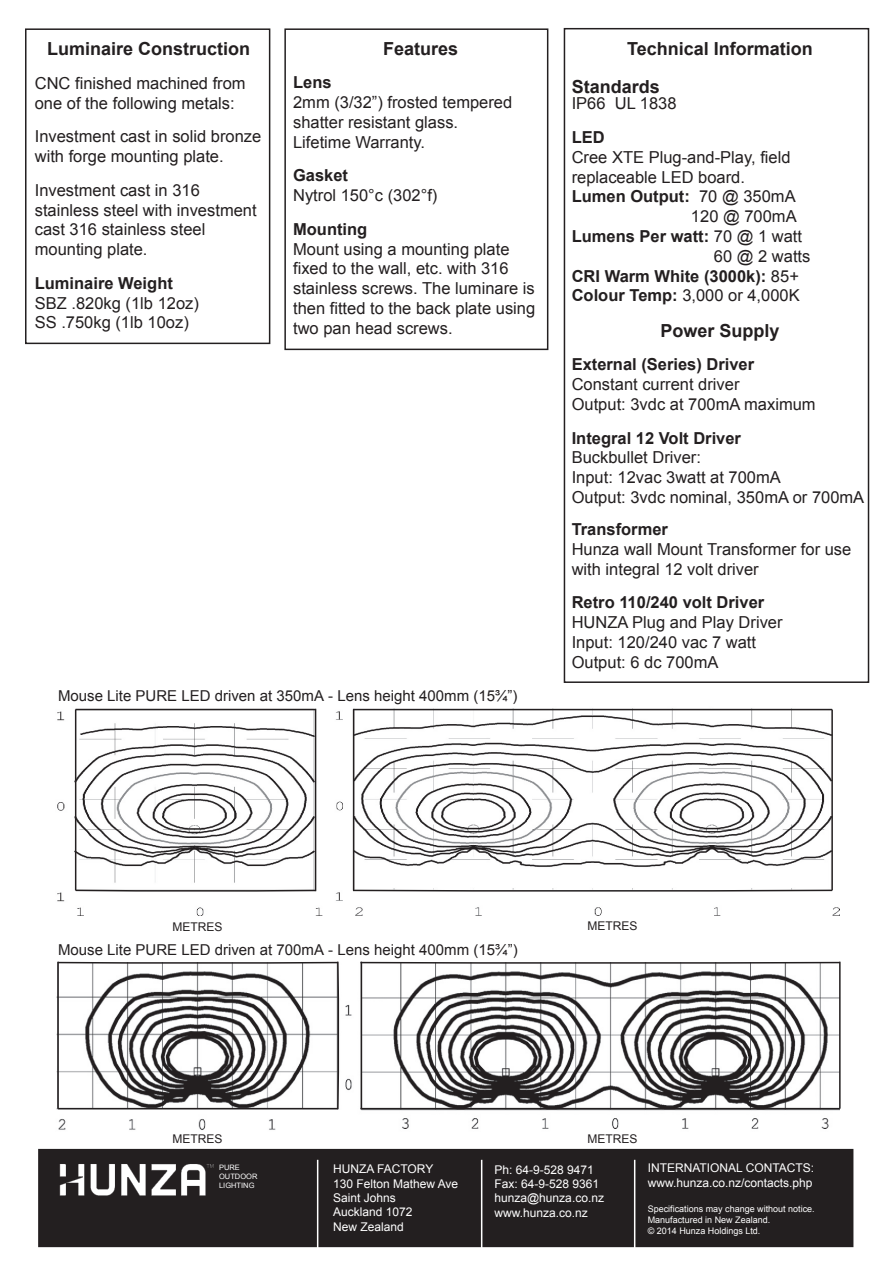
<style>
.page{position:relative;width:893px;height:1263px;background:#fff}
.page>*{position:absolute;margin:0;border:0;box-sizing:border-box;transform-origin:0 0}
.t1{font:700 18px/37.2px "Arial";color:#231f20}
.t2{font:16.5px/19.8px "Arial";color:#231f20}
.t3{font:700 16.5px "Arial";color:#231f20}
.t4{font:15px "Arial";color:#231f20}
.t5{font:12px/14.4px "Arial";color:#fff}
.t6{font:12px "Arial";color:#231f20}
.t7{font:9px/10.8px "Arial";color:#fff}
.t8{font:7.35px/8.9px "Arial";color:#fff}
.s1{font-weight:400}
.s2{font-weight:700}
</style>
<div class="page">
<div style="left:38px;top:1149px;width:815px;height:98px;background:#231f20"></div>
<img style="left:59px;top:1164px;width:155px;height:32px">
<hr style="left:317px;top:1160px;width:1px;height:103px;background:#fff">
<hr style="left:481px;top:1160px;width:1px;height:103px;background:#fff">
<hr style="left:634px;top:1160px;width:1px;height:103px;background:#fff">
<img style="left:56px;top:964px;width:784px;height:166px">
<img style="left:57px;top:708px;width:783px;height:208px">
<svg style="left:360px;top:961px;width:481px;height:3px"></svg>
<hr style="left:353px;top:709px;width:479px;height:1px;background:#231f20">
<hr style="left:76px;top:709px;width:240px;height:1px;background:#231f20">
<hr style="left:360px;top:1108px;width:480px;height:1px;background:#231f20">
<svg style="left:351px;top:889px;width:483px;height:3px"></svg>
<svg style="left:74px;top:889px;width:243px;height:3px"></svg>
<hr style="left:75px;top:710px;width:1px;height:180px;background:#231f20">
<hr style="left:831px;top:710px;width:2px;height:180px;background:#231f20">
<hr style="left:353px;top:710px;width:1px;height:180px;background:#231f20">
<svg style="left:57px;top:961px;width:282px;height:150px"></svg>
<hr style="left:361px;top:962px;width:1px;height:147px;background:#231f20">
<hr style="left:839px;top:962px;width:2px;height:147px;background:#231f20">
<hr style="left:315px;top:709px;width:1px;height:182px;background:#231f20">
<div style="left:564px;top:28px;width:305px;height:655px;border:2px solid #231f20"></div>
<div style="left:25px;top:28px;width:245px;height:316px;border:2px solid #231f20"></div>
<div style="left:284px;top:28px;width:264px;height:322px;border:2px solid #231f20"></div>
<p class="t1" style="left:47px;top:31px;width:205px">Luminaire Construction</p>
<p class="t2" style="left:35px;top:73px;width:212px">CNC finished machined from one of the following metals:</p>
<p class="t2" style="left:35px;top:127px;width:228px">Investment cast in solid bronze with forge mounting plate.</p>
<p class="t2" style="left:35px;top:180px;width:223px">Investment cast in 316 stainless steel with investment cast 316 stainless steel mounting plate.</p>
<p class="t3" style="left:35px;top:272px;width:140px">Luminaire Weight</p>
<p class="t2" style="left:35px;top:293px;width:166px">SBZ .820kg (1lb 12oz)<br>SS .750kg (1lb 10oz)</p>
<p class="t1" style="left:383px;top:30px;width:77px">Features</p>
<p class="t3" style="left:293px;top:72px;width:40px">Lens</p>
<p class="t2" style="left:293px;top:93px;width:221px">2mm (3/32”) frosted tempered shatter resistant glass.<br>Lifetime Warranty.</p>
<p class="t3" style="left:293px;top:165px;width:57px">Gasket</p>
<p class="t2" style="left:293px;top:186px;width:146px">Nytrol 150°c (302°f)</p>
<p class="t3" style="left:293px;top:218px;width:76px">Mounting</p>
<p class="t2" style="left:293px;top:239px;width:244px">Mount using a mounting plate fixed to the wall, etc. with 316 stainless screws. The luminare is then fitted to the back plate using two pan head screws.</p>
<p class="t4" style="left:58px;top:685px;width:461px">Mouse Lite PURE LED driven at 350mA - Lens height 400mm (15¾”)</p>
<p class="t1" style="left:572px;top:31px;width:243px;text-indent:56px">Technical Information<br>Standards</p>
<p class="t2" style="left:572px;top:94px;width:106px">IP66 UL 1838</p>
<p class="t3" style="left:572px;top:126px;width:34px">LED</p>
<p class="t2" style="left:572px;top:147px;width:220px">Cree XTE Plug-and-Play, field</p>
<p class="t2" style="left:572px;top:167px;width:175px">replaceable LED board.</p>
<p class="t3" style="left:572px;top:186px;width:225px">Lumen Output: <span class="s1">70 @ 350mA</span></p>
<p class="t2" style="left:691px;top:207px;width:107px">120 @ 700mA</p>
<p class="t3" style="left:572px;top:225px;width:232px">Lumens Per watt: <span class="s1">70 @ 1 watt</span></p>
<p class="t2" style="left:714px;top:246px;width:98px">60 @ 2 watts</p>
<p class="t3" style="left:572px;top:265px;width:229px">CRI Warm White (3000k): <span class="s1">85+</span></p>
<p class="t2" style="left:572px;top:286px;width:230px"><span class="s2">Colour Temp:</span> 3,000 or 4,000K</p>
<p class="t1" style="left:661px;top:312px;width:121px">Power Supply</p>
<p class="t3" style="left:572px;top:354px;width:184px">External (Series) Driver</p>
<p class="t2" style="left:572px;top:375px;width:245px">Constant current driver<br>Output: 3vdc at 700mA maximum</p>
<p class="t3" style="left:572px;top:427px;width:171px">Integral 12 Volt Driver</p>
<p class="t2" style="left:572px;top:448px;width:294px">Buckbullet Driver:<br>Input: 12vac 3watt at 700mA<br>Output: 3vdc nominal, 350mA or 700mA</p>
<p class="t3" style="left:572px;top:518px;width:98px">Transformer</p>
<p class="t2" style="left:572px;top:539px;width:281px">Hunza wall Mount Transformer for use with integral 12 volt driver</p>
<p class="t3" style="left:572px;top:591px;width:194px">Retro 110/240 volt Driver</p>
<p class="t2" style="left:572px;top:612px;width:212px">HUNZA Plug and Play Driver<br>Input: 120/240 vac 7 watt<br>Output: 6 dc 700mA</p>
<p class="t6" style="left:172px;top:918px;width:52px">METRES</p>
<p class="t6" style="left:587px;top:918px;width:52px">METRES</p>
<p class="t4" style="left:58px;top:939px;width:461px">Mouse Lite PURE LED driven at 700mA - Lens height 400mm (15¾”)</p>
<p class="t6" style="left:172px;top:1131px;width:52px">METRES</p>
<p class="t6" style="left:587px;top:1131px;width:52px">METRES</p>
<p class="t8" style="left:219px;top:1163px;width:40px">PURE<br>OUTDOOR<br>LIGHTING</p>
<p class="t5" style="left:333px;top:1162px;width:127px">HUNZA FACTORY<br>130 Felton Mathew Ave<br>Saint Johns<br>Auckland 1072<br>New Zealand</p>
<p class="t5" style="left:494px;top:1162px;width:111px">Ph: 64-9-528 9471<br>Fax: 64-9-528 9361 hunza@hunza.co.nz www.hunza.co.nz</p>
<p class="t5" style="left:648px;top:1161px;width:168px">INTERNATIONAL CONTACTS: www.hunza.co.nz/contacts.php</p>
<p class="t7" style="left:648px;top:1203px;width:169px">Specifications may change without notice.<br>Manufactured in New Zealand.<br>© 2014 Hunza Holdings Ltd.</p>
</div>
